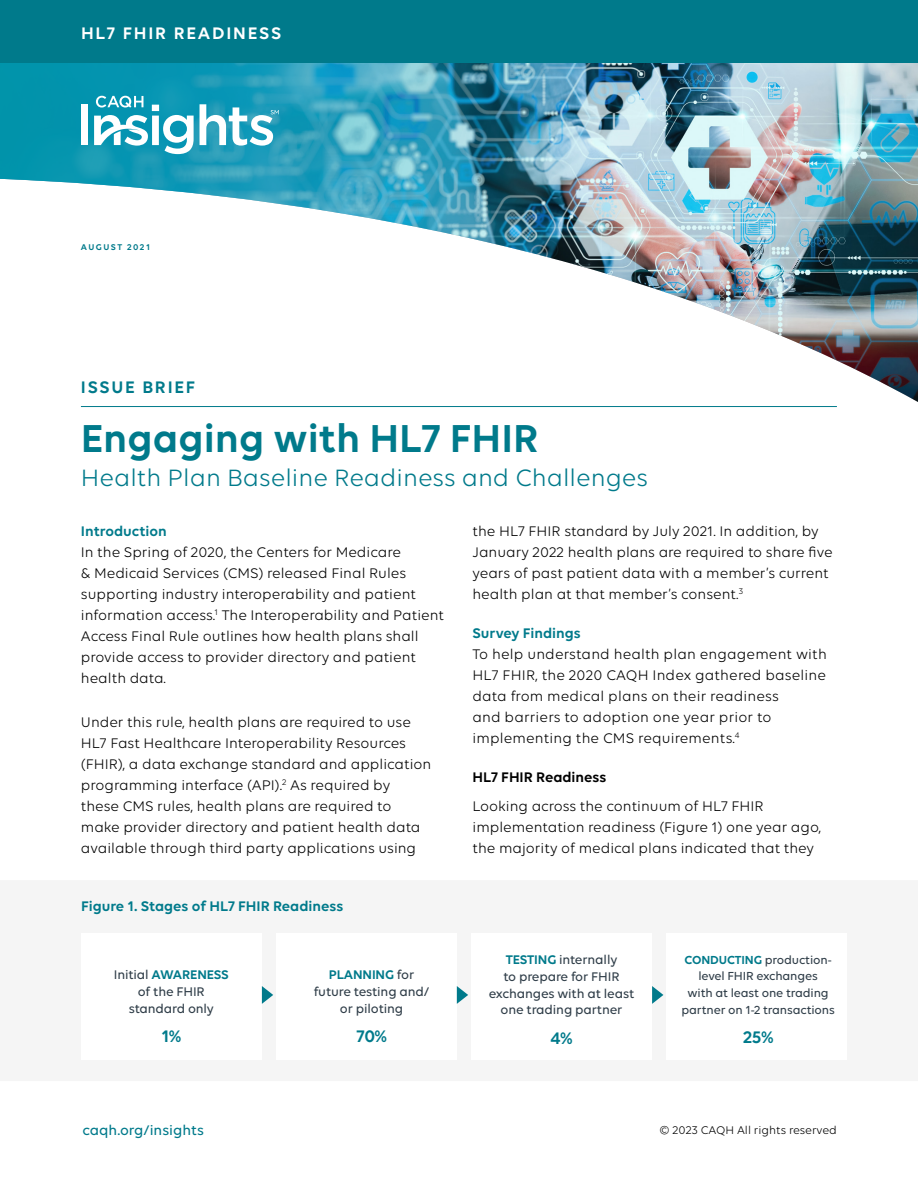
<style>
.page{position:relative;width:918px;height:1188px;background:#fff}
.page>*{position:absolute;margin:0;border:0;box-sizing:border-box;transform-origin:0 0}
.Main_Title{font:600 42px "Volte";color:#007a8b}
.Intro{font:25.5px "Volte";color:#007a8b}
.Body{font:600 18px "Volte";letter-spacing:.1em;color:#007a8b}
.Product_Name_KO_in_b{font:600 18px "Volte";letter-spacing:.1em;color:#fff}
.Body_Text{font:15px/21px "Volte";color:#000}
.Body_Subhead{font:600 15px "Volte";color:#007a8b}
.Body_Header{font:600 15px "Volte";color:#007a8b}
.t1{font:500 15px "Volte";color:#007a8b}
.Body_Subhead-2{font:600 15px "Volte";color:#000}
.Body-2{font:500 13.5px/16.8px "Volte";letter-spacing:-.01em;color:#303e49;text-align:center}
.Body-3{font:500 12.6px/16.8px "Volte";letter-spacing:-.01em;color:#303e49;text-align:center}
.t2{font:12px "Volte";color:#000}
.Date_Eyebrow{font:600 9px "Volte";letter-spacing:.165em;color:#007a8b}
.s1{font-weight:600;color:#007a8b}
</style>
<div class="page">
<img style="left:0;top:63px;width:918px;height:344px">
<div style="left:81px;top:104px;width:7px;height:41px;background:#fff"></div>
<svg style="left:94px;top:96px;width:100px;height:58px"></svg>
<svg style="left:200px;top:104px;width:79px;height:42px"></svg>
<div style="left:0;top:0;width:918px;height:63px;background:#007a8b"></div>
<hr style="left:81px;top:406px;width:756px;height:1px;background:#007a8b">
<svg style="left:262px;top:986px;width:11px;height:18px"></svg>
<svg style="left:457px;top:986px;width:11px;height:18px"></svg>
<svg style="left:652px;top:986px;width:11px;height:18px"></svg>
<p class="Product_Name_KO_in_b" style="left:81px;top:22px;width:202px">HL7 FHIR READINESS</p>
<p class="Date_Eyebrow" style="left:81px;top:242px;width:71px">AUGUST 2021</p>
<p class="Body" style="left:81px;top:376px;width:116px">ISSUE BRIEF</p>
<p class="Main_Title" style="left:81px;top:413px;width:459px">Engaging with HL7 FHIR</p>
<p class="Intro" style="left:81px;top:463px;width:569px">Health Plan Baseline Readiness and Challenges</p>
<p class="Body_Header" style="left:81px;top:522px;width:87px">Introduction</p>
<p class="Body_Text" style="left:81px;top:542px;width:365px">In the Spring of 2020, the Centers for Medicare<br>&amp; Medicaid Services (CMS) released Final Rules supporting industry interoperability and patient information access.<sup>1</sup> The Interoperability and Patient Access Final Rule outlines how health plans shall provide access to provider directory and patient health data.</p>
<p class="Body_Text" style="left:81px;top:711px;width:352px">Under this rule, health plans are required to use HL7 Fast Healthcare Interoperability Resources (FHIR), a data exchange standard and application programming interface (API).<sup>2</sup> As required by these CMS rules, health plans are required to make provider directory and patient health data available through third party applications using</p>
<p class="Body_Subhead" style="left:81px;top:897px;width:264px">Figure 1. Stages of HL7 FHIR Readiness</p>
<p class="Body-2" style="left:114px;top:966px;width:117px">Initial <span class="s1">AWARENESS </span>of the FHIR standard only</p>
<p class="Body" style="left:161px;top:1026px;width:21px">1%</p>
<p class="Body-2" style="left:314px;top:966px;width:117px"><span class="s1">PLANNING</span> for future testing and/ or piloting</p>
<p class="Body" style="left:356px;top:1026px;width:32px">70%</p>
<p class="Body_Text" style="left:472px;top:521px;width:362px">the HL7 FHIR standard by July 2021. In addition, by January 2022 health plans are required to share five years of past patient data with a member’s current health plan at that member’s consent.<sup>3</sup></p>
<p class="Body_Header" style="left:472px;top:624px;width:110px">Survey Findings</p>
<p class="Body_Text" style="left:472px;top:644px;width:356px">To help understand health plan engagement with HL7 FHIR, the 2020 CAQH Index gathered baseline data from medical plans on their readiness<br>and barriers to adoption one year prior to implementing the CMS requirements.<sup>4</sup></p>
<p class="Body_Subhead-2" style="left:472px;top:768px;width:135px">HL7 FHIR Readiness</p>
<p class="Body_Text" style="left:472px;top:795px;width:350px">Looking across the continuum of HL7 FHIR implementation readiness (Figure 1) one year ago, the majority of medical plans indicated that they</p>
<p class="Body-2" style="left:489px;top:951px;width:147px"><span class="s1">TESTING</span> internally<br>to prepare for FHIR exchanges with at least one trading partner</p>
<p class="Body" style="left:551px;top:1027px;width:23px">4%</p>
<p class="Body-3" style="left:681px;top:951px;width:155px"><span class="s1">CONDUCTING</span> production&shy;level FHIR exchanges<br>with at least one trading partner on 1-2 transactions</p>
<p class="Body" style="left:743px;top:1027px;width:32px">25%</p>
<p class="t1" style="left:83px;top:1121px;width:123px">caqh.org/insights</p>
<p class="t2" style="left:659px;top:1123px;width:179px">© 2023 CAQH All rights reserved</p>
</div>
